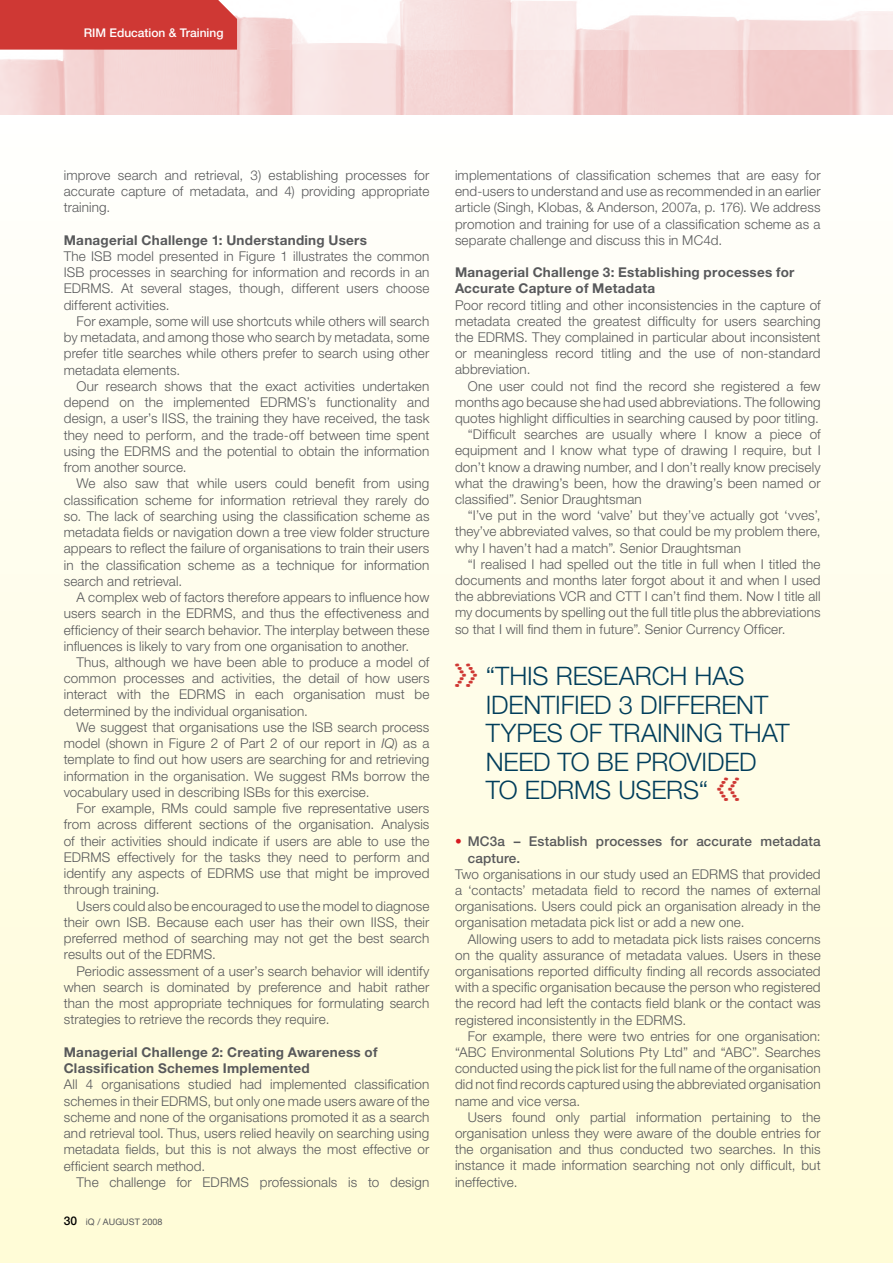
<style>
.page{position:relative;width:893px;height:1263px;background:#fff}
.page>*{position:absolute;margin:0;border:0;box-sizing:border-box;transform-origin:0 0}
.t1{font:49.8px "Cool Wool LL";color:#cf3834;scale:.71 1}
.t2{font:300 25.5px/28.5px "Helvetica Neue LT Std";letter-spacing:-.005em;color:#003d5b}
.t3{font:300 13.5px/16.2px "Helvetica Neue LT Std";letter-spacing:.01em;color:#58595b;text-align:justify}
.t4{font:700 13.5px/16.2px "Helvetica Neue LT Std";letter-spacing:.02em;color:#58595b}
.t5{font:500 13.5px/16.2px "Helvetica Neue LT Std";letter-spacing:.015em;color:#58595b}
.t6{font:500 12px "Helvetica Neue LT Std";color:#fff}
.t7{font:9px "Helvetica Neue LT Std";letter-spacing:.005em;color:#58595b}
.s1{font-style:italic}
.s2{font-weight:500;font-size:12px;color:#000}
.s3{color:#d71920}
</style>
<div class="page">
<div style="left:0;top:115px;width:893px;height:1148px;background:linear-gradient(to bottom,#fffffd,#fffcd6)"></div>
<img style="left:0;top:50px;width:893px;height:65px">
<svg style="left:237px;top:0;width:656px;height:50px"></svg>
<div style="left:0;top:0;width:237px;height:50px;background:#cf3834"></div>
<p class="t6" style="left:84px;top:25px;width:141px">RIM Education &amp; Training</p>
<p class="t3" style="left:64px;top:167px;width:367px">improve search and retrieval, 3) establishing processes for accurate capture of metadata, and 4) providing appropriate training.</p>
<p class="t4" style="left:64px;top:231px;width:305px">Managerial Challenge 1: Understanding Users</p>
<p class="t3" style="left:64px;top:248px;width:367px">The ISB model presented in Figure 1 illustrates the common ISB processes in searching for information and records in an EDRMS. At several stages, though, different users choose different activities.</p>
<p class="t3" style="left:64px;top:313px;width:367px;text-indent:13px">For example, some will use shortcuts while others will search by metadata, and among those who search by metadata, some prefer title searches while others prefer to search using other metadata elements.</p>
<p class="t3" style="left:64px;top:378px;width:367px;text-indent:13px">Our research shows that the exact activities undertaken depend on the implemented EDRMS’s functionality and design, a user’s IISS, the training they have received, the task they need to perform, and the trade-off between time spent using the EDRMS and the potential to obtain the information from another source.</p>
<p class="t3" style="left:64px;top:475px;width:367px;text-indent:13px">We also saw that while users could benefit from using classification scheme for information retrieval they rarely do so. The lack of searching using the classification scheme as metadata fields or navigation down a tree view folder structure appears to reflect the failure of organisations to train their users in the classification scheme as a technique for information search and retrieval.</p>
<p class="t3" style="left:64px;top:589px;width:367px;text-indent:13px">A complex web of factors therefore appears to influence how users search in the EDRMS, and thus the effectiveness and efficiency of their search behavior. The interplay between these influences is likely to vary from one organisation to another.</p>
<p class="t3" style="left:64px;top:654px;width:367px;text-indent:13px">Thus, although we have been able to produce a model of common processes and activities, the detail of how users interact with the EDRMS in each organisation must be determined by the individual organisation.</p>
<p class="t3" style="left:64px;top:719px;width:367px;text-indent:13px">We suggest that organisations use the ISB search process model (shown in Figure 2 of Part 2 of our report in <span class="s1">IQ</span>) as a template to find out how users are searching for and retrieving information in the organisation. We suggest RMs borrow the vocabulary used in describing ISBs for this exercise.</p>
<p class="t3" style="left:64px;top:800px;width:367px;text-indent:13px">For example, RMs could sample five representative users from across different sections of the organisation. Analysis of their activities should indicate if users are able to use the EDRMS effectively for the tasks they need to perform and identify any aspects of EDRMS use that might be improved through training.</p>
<p class="t3" style="left:64px;top:897px;width:367px;text-indent:13px">Users could also be encouraged to use the model to diagnose their own ISB. Because each user has their own IISS, their preferred method of searching may not get the best search results out of the EDRMS.</p>
<p class="t3" style="left:64px;top:962px;width:367px;text-indent:13px">Periodic assessment of a user’s search behavior will identify when search is dominated by preference and habit rather than the most appropriate techniques for formulating search strategies to retrieve the records they require.</p>
<p class="t4" style="left:64px;top:1043px;width:315px">Managerial Challenge 2: Creating Awareness of<br>Classification Schemes Implemented</p>
<p class="t3" style="left:64px;top:1076px;width:367px">All 4 organisations studied had implemented classification schemes in their EDRMS, but only one made users aware of the scheme and none of the organisations promoted it as a search and retrieval tool. Thus, users relied heavily on searching using metadata fields, but this is not always the most effective or efficient search method.</p>
<p class="t3" style="left:77px;top:1173px;width:354px">The challenge for EDRMS professionals is to design</p>
<p class="t7" style="left:64px;top:1216px;width:100px"><span class="s2">30</span> iQ / AUGUST 2008</p>
<p class="t3" style="left:455px;top:167px;width:367px">implementations of classification schemes that are easy for end-users to understand and use as recommended in an earlier article (Singh, Klobas, &amp; Anderson, 2007a, p. 176). We address promotion and training for use of a classification scheme as a separate challenge and discuss this in MC4d.</p>
<p class="t4" style="left:455px;top:264px;width:341px">Managerial Challenge 3: Establishing processes for<br>Accurate Capture of Metadata</p>
<p class="t3" style="left:455px;top:296px;width:367px">Poor record titling and other inconsistencies in the capture of metadata created the greatest difficulty for users searching the EDRMS. They complained in particular about inconsistent or meaningless record titling and the use of non-standard abbreviation.</p>
<p class="t3" style="left:468px;top:377px;width:354px">One user could not find the record she registered a few</p>
<p class="t3" style="left:455px;top:394px;width:367px">months ago because she had used abbreviations. The following</p>
<p class="t3" style="left:455px;top:410px;width:365px">quotes highlight difficulties in searching caused by poor titling.</p>
<p class="t3" style="left:468px;top:426px;width:354px">“Difficult searches are usually where I know a piece of</p>
<p class="t3" style="left:455px;top:442px;width:367px">equipment and I know what type of drawing I require, but I</p>
<p class="t3" style="left:455px;top:458px;width:367px">don’t know a drawing number, and I don’t really know precisely</p>
<p class="t3" style="left:455px;top:475px;width:367px">what the drawing’s been, how the drawing’s been named or</p>
<p class="t3" style="left:455px;top:491px;width:188px">classified”. Senior Draughtsman</p>
<p class="t3" style="left:468px;top:507px;width:354px">“I’ve put in the word ‘valve’ but they’ve actually got ‘vves’,</p>
<p class="t3" style="left:455px;top:523px;width:367px">they’ve abbreviated valves, so that could be my problem there,</p>
<p class="t3" style="left:455px;top:539px;width:288px">why I haven’t had a match”. Senior Draughtsman</p>
<p class="t3" style="left:468px;top:556px;width:354px">“I realised I had spelled out the title in full when I titled the</p>
<p class="t3" style="left:455px;top:572px;width:367px">documents and months later forgot about it and when I used</p>
<p class="t3" style="left:455px;top:588px;width:367px">the abbreviations VCR and CTT I can’t find them. Now I title all</p>
<p class="t3" style="left:455px;top:604px;width:367px">my documents by spelling out the full title plus the abbreviations</p>
<p class="t3" style="left:455px;top:620px;width:332px">so that I will find them in future”. Senior Currency Officer.</p>
<h1 class="t1" style="left:455px;top:636px;width:37px">&gt;&gt;</h1>
<h2 class="t2" style="left:486px;top:661px;width:306px">“THIS RESEARCH HAS<br>IDENTIFIED 3 DIFFERENT<br>TYPES OF TRAINING THAT<br>NEED TO BE PROVIDED<br>TO EDRMS USERS“</h2>
<h1 class="t1" style="left:717px;top:750px;width:37px">&lt;&lt;</h1>
<p class="t5" style="left:468px;top:833px;width:354px;text-indent:-13px"><span class="s3">•</span> MC3a – Establish processes for accurate metadata capture.</p>
<p class="t3" style="left:455px;top:866px;width:367px">Two organisations in our study used an EDRMS that provided a ‘contacts’ metadata field to record the names of external organisations. Users could pick an organisation already in the organisation metadata pick list or add a new one.</p>
<p class="t3" style="left:455px;top:930px;width:367px;text-indent:13px">Allowing users to add to metadata pick lists raises concerns on the quality assurance of metadata values. Users in these organisations reported difficulty finding all records associated with a specific organisation because the person who registered the record had left the contacts field blank or the contact was registered inconsistently in the EDRMS.</p>
<p class="t3" style="left:455px;top:1028px;width:367px;text-indent:13px">For example, there were two entries for one organisation: “ABC Environmental Solutions Pty Ltd” and “ABC”. Searches conducted using the pick list for the full name of the organisation did not find records captured using the abbreviated organisation name and vice versa.</p>
<p class="t3" style="left:455px;top:1109px;width:367px;text-indent:13px">Users found only partial information pertaining to the organisation unless they were aware of the double entries for the organisation and thus conducted two searches. In this instance it made information searching not only difficult, but ineffective.</p>
</div>
